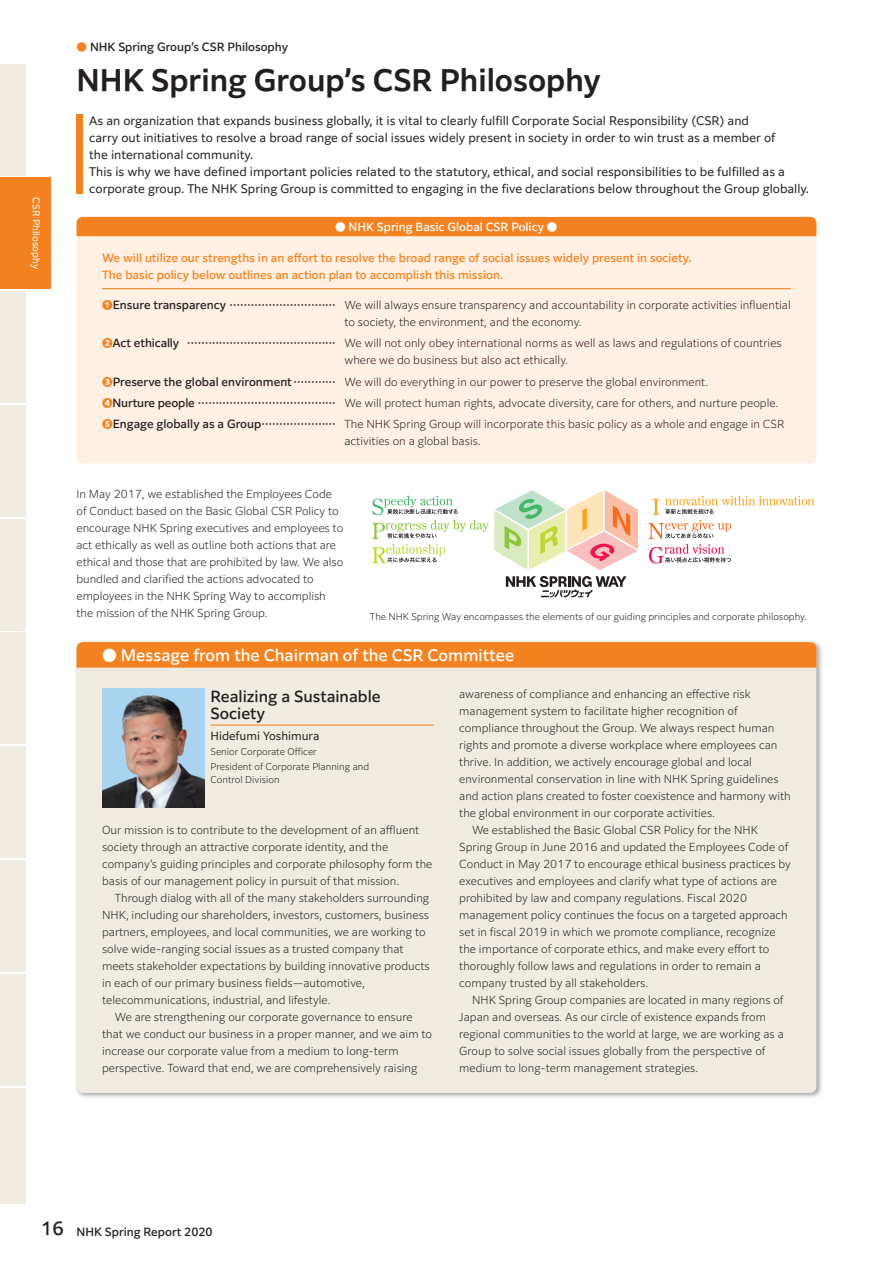
<style>
.page{position:relative;width:893px;height:1263px;background:#fff}
.page>*{position:absolute;margin:0;border:0;box-sizing:border-box;transform-origin:0 0}
.t1{font:700 27.6px "PUD Shin Go NT Pr 6 N De";color:#231f20}
.t2{font:500 14.85px "PUD Shin Go NT Pr 6 N";color:#fff}
.t3{font:500 14.4px/17px "PUD Shin Go NT Pr 6 N";color:#231f20}
.t4{font:11.1px/17px "PUD Shin Go NT Pr 6 N";color:#231f20}
.t5{font:300 10.65px/17px "PUD Shin Go NT Pr 6 N";color:#231f20}
.t6{font:500 10.65px/17px "PUD Shin Go NT Pr 6 N";color:#f58220}
.t7{font:500 10.65px "PUD Shin Go NT Pr 6 N";color:#231f20}
.t8{font:500 10.65px "PUD Shin Go NT Pr 6 N";color:#fff}
.t9{font:10.65px "PUD Shin Go NT Pr 6 N";color:#231f20}
.t10{font:300 9px/14.9px "PUD Shin Go NT Pr 6 N";color:#231f20}
.t11{font:9px "PUD Shin Go NT Pr 6 N";color:#fff}
.s1{color:#f58220}
.s2{font-weight:900;color:#f58220}
.s3{font-weight:500}
.s4{font-size:16.95px}
</style>
<div class="page">
<div style="left:0;top:64px;width:26px;height:111px;background:#f1ece2"></div>
<div style="left:0;top:291px;width:26px;height:112px;background:#f1ece2"></div>
<div style="left:0;top:405px;width:26px;height:112px;background:#f1ece2"></div>
<div style="left:0;top:519px;width:26px;height:111px;background:#f1ece2"></div>
<div style="left:0;top:632px;width:26px;height:112px;background:#f1ece2"></div>
<div style="left:0;top:746px;width:26px;height:112px;background:#f1ece2"></div>
<div style="left:0;top:860px;width:26px;height:112px;background:#f1ece2"></div>
<div style="left:0;top:974px;width:26px;height:111px;background:#f1ece2"></div>
<div style="left:0;top:1087px;width:26px;height:116px;background:#f1ece2"></div>
<div style="left:0;top:178px;width:51px;height:111px;background:#f58220"></div>
<div style="left:74px;top:639px;width:749px;height:461px;background:#231f20;opacity:.4"></div>
<div style="left:77px;top:642px;width:739px;height:451px;background:#f1ece2;border-radius:6px"></div>
<div style="left:77px;top:217px;width:739px;height:246px;background:#fef0e2;border-radius:6px"></div>
<svg style="left:77px;top:642px;width:739px;height:26px;background:#f48423"></svg>
<svg style="left:648px;top:496px;width:166px;height:67px"></svg>
<svg style="left:372px;top:490px;width:266px;height:80px"></svg>
<svg style="left:506px;top:576px;width:120px;height:21px"></svg>
<div style="left:77px;top:217px;width:739px;height:19px;background:#f58220"></div>
<hr style="left:210px;top:724px;width:224px;height:1px;background:#f58220">
<hr style="left:102px;top:288px;width:689px;height:1px;background:#f58220">
<div style="left:77px;top:115px;width:6px;height:79px;background:#f58220"></div>
<img style="left:102px;top:689px;width:102px;height:119px">
<p class="t7" style="left:77px;top:41px;width:213px"><span class="s1">●</span> NHK Spring Group’s CSR Philosophy</p>
<h1 class="t1" style="left:77px;top:66px;width:526px">NHK Spring Group’s CSR Philosophy</h1>
<p class="t11" style="left:41px;top:197px;width:75px;rotate:90deg">CSR Philosophy</p>
<p class="t4" style="left:89px;top:112px;width:721px">As an organization that expands business globally, it is vital to clearly fulfill Corporate Social Responsibility (CSR) and<br>carry out initiatives to resolve a broad range of social issues widely present in society in order to win trust as a member of<br>the international community.<br>This is why we have defined important policies related to the statutory, ethical, and social responsibilities to be fulfilled as a corporate group. The NHK Spring Group is committed to engaging in the five declarations below throughout the Group globally.</p>
<p class="t8" style="left:335px;top:221px;width:224px">● NHK Spring Basic Global CSR Policy ●</p>
<p class="t6" style="left:102px;top:250px;width:591px">We will utilize our strengths in an effort to resolve the broad range of social issues widely present in society.<br>The basic policy below outlines an action plan to accomplish this mission.</p>
<p class="t5" style="left:344px;top:297px;width:448px;text-indent:-242px"><span class="s2">❶</span><span class="s3">Ensure transparency …………………………</span> We will always ensure transparency and accountability in corporate activities influential to society, the environment, and the economy.</p>
<p class="t5" style="left:344px;top:335px;width:439px;text-indent:-242px"><span class="s2">❷</span><span class="s3">Act ethically ……………………………………</span> We will not only obey international norms as well as laws and regulations of countries where we do business but also act ethically.</p>
<p class="t5" style="left:102px;top:371px;width:684px;line-height:21.3px"><span class="s2">❸</span><span class="s3">Preserve the global environment…………</span> We will do everything in our power to preserve the global environment.<br><span class="s2">❹</span><span class="s3">Nurture people …………………………………</span> We will protect human rights, advocate diversity, care for others, and nurture people.<br><span class="s2">❺</span><span class="s3">Engage globally as a Group…………………</span> The NHK Spring Group will incorporate this basic policy as a whole and engage in CSR</p>
<p class="t5" style="left:344px;top:433px;width:138px">activities on a global basis.</p>
<p class="t5" style="left:77px;top:486px;width:268px">In May 2017, we established the Employees Code of Conduct based on the Basic Global CSR Policy to encourage NHK Spring executives and employees to act ethically as well as outline both actions that are ethical and those that are prohibited by law. We also bundled and clarified the actions advocated to employees in the NHK Spring Way to accomplish the mission of the NHK Spring Group.</p>
<p class="t10" style="left:370px;top:610px;width:438px">The NHK Spring Way encompasses the elements of our guiding principles and corporate philosophy.</p>
<h2 class="t2" style="left:102px;top:647px;width:414px">● Message from the Chairman of the CSR Committee</h2>
<h3 class="t3" style="left:210px;top:688px;width:172px">Realizing a Sustainable<br>Society</h3>
<p class="t9" style="left:210px;top:730px;width:110px">Hidefumi Yoshimura</p>
<p class="t10" style="left:210px;top:745px;width:160px">Senior Corporate Officer<br>President of Corporate Planning and</p>
<p class="t10" style="left:210px;top:772px;width:71px">Control Division</p>
<p class="t5" style="left:459px;top:686px;width:293px">awareness of compliance and enhancing an effective risk</p>
<p class="t5" style="left:459px;top:703px;width:280px">management system to facilitate higher recognition of</p>
<p class="t5" style="left:459px;top:720px;width:317px">compliance throughout the Group. We always respect human</p>
<p class="t5" style="left:459px;top:737px;width:320px">rights and promote a diverse workplace where employees can</p>
<p class="t5" style="left:459px;top:754px;width:294px">thrive. In addition, we actively encourage global and local</p>
<p class="t5" style="left:459px;top:771px;width:321px">environmental conservation in line with NHK Spring guidelines</p>
<p class="t5" style="left:459px;top:788px;width:333px">and action plans created to foster coexistence and harmony with</p>
<p class="t5" style="left:459px;top:805px;width:257px">the global environment in our corporate activities.</p>
<p class="t5" style="left:472px;top:822px;width:287px">We established the Basic Global CSR Policy for the NHK</p>
<p class="t5" style="left:459px;top:839px;width:331px">Spring Group in June 2016 and updated the Employees Code of</p>
<p class="t5" style="left:459px;top:856px;width:333px">Conduct in May 2017 to encourage ethical business practices by</p>
<p class="t5" style="left:459px;top:873px;width:319px">executives and employees and clarify what type of actions are</p>
<p class="t5" style="left:459px;top:890px;width:289px">prohibited by law and company regulations. Fiscal 2020</p>
<p class="t5" style="left:459px;top:907px;width:330px">management policy continues the focus on a targeted approach</p>
<p class="t5" style="left:459px;top:924px;width:318px">set in fiscal 2019 in which we promote compliance, recognize</p>
<p class="t5" style="left:459px;top:941px;width:312px">the importance of corporate ethics, and make every effort to</p>
<p class="t5" style="left:459px;top:958px;width:303px">thoroughly follow laws and regulations in order to remain a</p>
<p class="t5" style="left:459px;top:975px;width:190px">company trusted by all stakeholders.</p>
<p class="t5" style="left:472px;top:992px;width:313px">NHK Spring Group companies are located in many regions of</p>
<p class="t5" style="left:459px;top:1009px;width:308px">Japan and overseas. As our circle of existence expands from</p>
<p class="t5" style="left:459px;top:1026px;width:326px">regional communities to the world at large, we are working as a</p>
<p class="t5" style="left:459px;top:1043px;width:308px">Group to solve social issues globally from the perspective of</p>
<p class="t5" style="left:459px;top:1060px;width:241px">medium to long-term management strategies.</p>
<p class="t5" style="left:102px;top:822px;width:332px">Our mission is to contribute to the development of an affluent society through an attractive corporate identity, and the company’s guiding principles and corporate philosophy form the basis of our management policy in pursuit of that mission.</p>
<p class="t5" style="left:115px;top:890px;width:316px">Through dialog with all of the many stakeholders surrounding</p>
<p class="t5" style="left:102px;top:907px;width:329px">NHK, including our shareholders, investors, customers, business</p>
<p class="t5" style="left:102px;top:924px;width:325px">partners, employees, and local communities, we are working to</p>
<p class="t5" style="left:102px;top:941px;width:303px">solve wide-ranging social issues as a trusted company that</p>
<p class="t5" style="left:102px;top:958px;width:329px">meets stakeholder expectations by building innovative products</p>
<p class="t5" style="left:102px;top:975px;width:264px">in each of our primary business fields—automotive,</p>
<p class="t5" style="left:102px;top:992px;width:230px">telecommunications, industrial, and lifestyle.</p>
<p class="t5" style="left:115px;top:1009px;width:299px">We are strengthening our corporate governance to ensure</p>
<p class="t5" style="left:102px;top:1026px;width:332px">that we conduct our business in a proper manner, and we aim to</p>
<p class="t5" style="left:102px;top:1043px;width:298px">increase our corporate value from a medium to long-term</p>
<p class="t5" style="left:102px;top:1060px;width:317px">perspective. Toward that end, we are comprehensively raising</p>
<p class="t7" style="left:41px;top:1226px;width:173px"><span class="s4">16</span> NHK Spring Report 2020</p>
</div>
